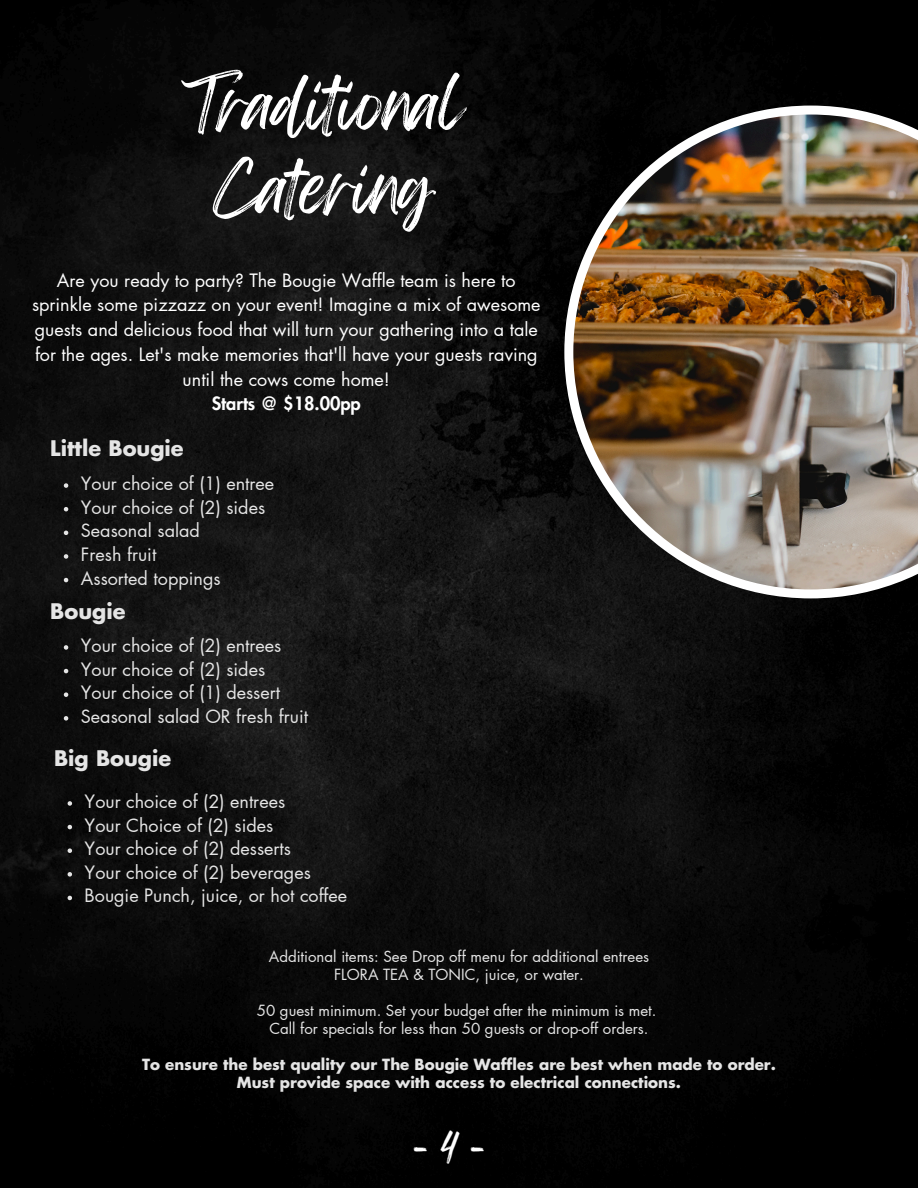
<style>
.page{position:relative;width:918px;height:1188px;background:#fff}
.page>*{position:absolute;margin:0;border:0;box-sizing:border-box;transform-origin:0 0}
.t1{font:60px/83.6px "Feeling Passionate";color:#fff;text-align:center}
.t2{font:33px "Feeling Passionate";color:#fff}
.t3{font:700 21px "Futura LT Pro";color:#e5e5e5}
.t4{font:18px "Futura LT Pro";color:#e5e5e5}
.t5{font:18px/24.8px "Futura LT Pro";color:#fff;text-align:center}
.t6{font:15px "Futura LT Pro";color:#e5e5e5}
.t7{font:700 15px/18px "Futura LT Pro";color:#e5e5e5;text-align:center}
.s1{font-weight:800}
</style>
<div class="page">
<img style="left:0;top:0;width:918px;height:1188px">
<img style="left:564px;top:106px;width:354px;height:492px">
<svg style="left:64px;top:483px;width:4px;height:5px"></svg>
<svg style="left:64px;top:507px;width:4px;height:4px"></svg>
<svg style="left:64px;top:531px;width:4px;height:4px"></svg>
<svg style="left:64px;top:554px;width:4px;height:5px"></svg>
<svg style="left:64px;top:578px;width:4px;height:4px"></svg>
<svg style="left:64px;top:645px;width:4px;height:5px"></svg>
<svg style="left:64px;top:669px;width:4px;height:4px"></svg>
<svg style="left:64px;top:692px;width:4px;height:5px"></svg>
<svg style="left:64px;top:716px;width:4px;height:5px"></svg>
<svg style="left:68px;top:801px;width:4px;height:5px"></svg>
<svg style="left:68px;top:825px;width:4px;height:4px"></svg>
<svg style="left:68px;top:848px;width:4px;height:5px"></svg>
<svg style="left:68px;top:872px;width:4px;height:5px"></svg>
<svg style="left:68px;top:896px;width:4px;height:4px"></svg>
<p class="t1" style="left:182px;top:65px;width:284px">Traditional<br>Catering</p>
<p class="t5" style="left:32px;top:268px;width:510px">Are you ready to party? The Bougie Waffle team is here to sprinkle some pizzazz on your event! Imagine a mix of awesome guests and delicious food that will turn your gathering into a tale for the ages. Let's make memories that'll have your guests raving until the cows come home!<br><span class="s1">Starts @ $18.00pp</span></p>
<p class="t3" style="left:50px;top:439px;width:135px">Little Bougie</p>
<h4 class="t4" style="left:81px;top:475px;width:195px">Your choice of (1) entree</h4>
<h3 class="t4" style="left:81px;top:499px;width:186px">Your choice of (2) sides</h3>
<p class="t4" style="left:81px;top:522px;width:121px">Seasonal salad</p>
<p class="t4" style="left:81px;top:546px;width:77px">Fresh fruit</p>
<p class="t4" style="left:81px;top:570px;width:141px">Assorted toppings</p>
<p class="t3" style="left:50px;top:602px;width:77px">Bougie</p>
<p class="t4" style="left:81px;top:637px;width:202px">Your choice of (2) entrees</p>
<p class="t4" style="left:81px;top:661px;width:186px">Your choice of (2) sides</p>
<h3 class="t4" style="left:81px;top:684px;width:201px">Your choice of (1) dessert</h3>
<p class="t4" style="left:81px;top:708px;width:229px">Seasonal salad OR fresh fruit</p>
<p class="t3" style="left:54px;top:749px;width:119px">Big Bougie</p>
<p class="t4" style="left:85px;top:793px;width:202px">Your choice of (2) entrees</p>
<p class="t4" style="left:85px;top:817px;width:190px">Your Choice of (2) sides</p>
<p class="t4" style="left:85px;top:840px;width:208px">Your choice of (2) desserts</p>
<h3 class="t4" style="left:85px;top:864px;width:228px">Your choice of (2) beverages</h3>
<p class="t4" style="left:85px;top:888px;width:264px">Bougie Punch, juice, or hot coffee</p>
<p class="t6" style="left:269px;top:950px;width:382px">Additional items: See Drop off menu for additional entrees</p>
<p class="t6" style="left:334px;top:968px;width:251px">FLORA TEA &amp; TONIC, juice, or water.</p>
<p class="t6" style="left:257px;top:1004px;width:401px">50 guest minimum. Set your budget after the minimum is met.</p>
<p class="t6" style="left:269px;top:1022px;width:381px">Call for specials for less than 50 guests or drop-off orders.</p>
<h5 class="t7" style="left:142px;top:1056px;width:635px">To ensure the best quality our The Bougie Waffles are best when made to order.<br>Must provide space with access to electrical connections.</h5>
<h2 class="t2" style="left:414px;top:1121px;width:73px">-4-</h2>
</div>
